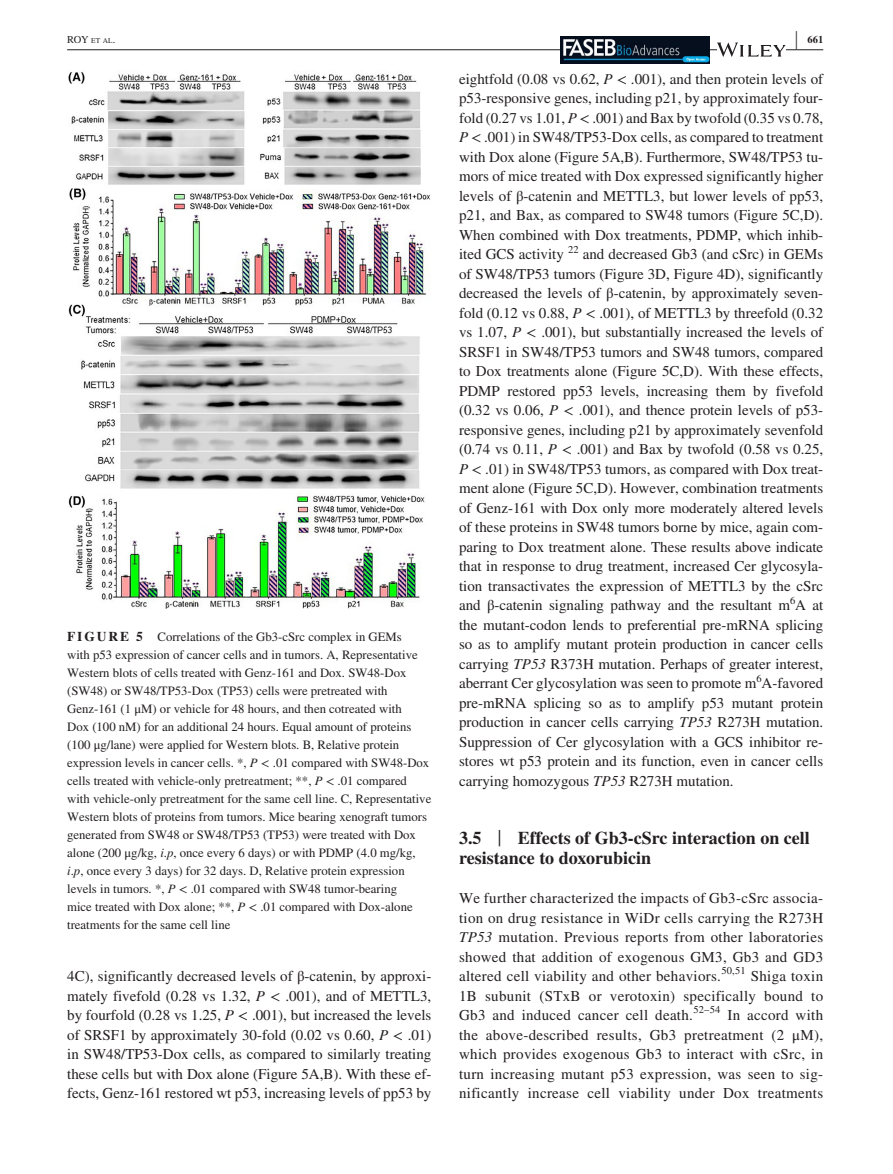
<style>
.page{position:relative;width:893px;height:1174px;background:#fff}
.page>*{position:absolute;margin:0;border:0;box-sizing:border-box;transform-origin:0 0}
.t1{font:700 25.95px "STIX";color:#231f20;scale:.36 1}
.t2{font:700 18px/19.5px "STIX";color:#231f20}
.t3{font:15px/19.5px "STIX";color:#231f20;text-align:justify}
.t4{font:12.75px/18px "STIX";color:#231f20}
.t5{font:10.5px "STIX";color:#231f20}
.t6{font:10.5px "STIX";color:#231f20}
.t7{font:700 10.5px "STIX";color:#231f20}
.s1{font-size:7.35px}
.s2{font-weight:700;font-size:13.5px}
.s3{font-style:italic}
.s4{color:#fff}
.s5{font-weight:400;font-size:23.7px}
</style>
<div class="page">
<hr style="left:67px;top:49px;width:756px;height:1px;background:#231f20">
<img style="left:560px;top:36px;width:149px;height:27px">
<svg style="left:717px;top:43px;width:69px;height:14px"></svg>
<img style="left:69px;top:72px;width:361px;height:536px">
<h1 class="t1" style="left:796px;top:25px;width:7px">|</h1>
<p class="t5" style="left:67px;top:32px;width:50px">ROY <span class="s1">et al</span>.</p>
<p class="t7" style="left:807px;top:33px;width:17px">661</p>
<p class="t4" style="left:67px;top:629px;width:366px"><span class="s2">FIGURE 5</span> Correlations of the Gb3-cSrc complex in GEMs<br>with p53 expression of cancer cells and in tumors. A, Representative Western blots of cells treated with Genz-161 and Dox. SW48-Dox (SW48) or SW48/TP53-Dox (TP53) cells were pretreated with Genz-161 (1 μM) or vehicle for 48 hours, and then cotreated with<br>Dox (100 nM) for an additional 24 hours. Equal amount of proteins (100 μg/lane) were applied for Western blots. B, Relative protein expression levels in cancer cells. *, <span class="s3">P</span> &lt; .01 compared with SW48-Dox cells treated with vehicle-only pretreatment; **, <span class="s3">P</span> &lt; .01 compared with vehicle-only pretreatment for the same cell line. C, Representative Western blots of proteins from tumors. Mice bearing xenograft tumors generated from SW48 or SW48/TP53 (TP53) were treated with Dox alone (200 μg/kg, <span class="s3">i</span>.<span class="s3">p</span>, once every 6 days) or with PDMP (4.0 mg/kg, <span class="s3">i</span>.<span class="s3">p</span>, once every 3 days) for 32 days. D, Relative protein expression levels in tumors. *, <span class="s3">P</span> &lt; .01 compared with SW48 tumor-bearing<br>mice treated with Dox alone; **, <span class="s3">P</span> &lt; .01 compared with Dox-alone treatments for the same cell line <span class="s4">[Colour figure can be viewed at</span></p>
<p class="t3" style="left:67px;top:967px;width:366px">4C), significantly decreased levels of β-catenin, by approxi&shy;mately fivefold (0.28 vs 1.32, <span class="s3">P</span> &lt; .001), and of METTL3, by fourfold (0.28 vs 1.25, <span class="s3">P</span> &lt; .001), but increased the levels of SRSF1 by approximately 30-fold (0.02 vs 0.60, <span class="s3">P</span> &lt; .01) in SW48/TP53-Dox cells, as compared to similarly treating these cells but with Dox alone (Figure 5A,B). With these ef&shy;fects, Genz-161 restored wt p53, increasing levels of pp53 by</p>
<p class="t3" style="left:459px;top:70px;width:366px">eightfold (0.08 vs 0.62, <span class="s3">P</span> &lt; .001), and then protein levels of p53-responsive genes, including p21, by approximately four&shy;fold (0.27 vs 1.01, <span class="s3">P</span> &lt; .001) and Bax by twofold (0.35 vs 0.78, <span class="s3">P</span> &lt; .001) in SW48/TP53-Dox cells, as compared to treatment with Dox alone (Figure 5A,B). Furthermore, SW48/TP53 tu&shy;mors of mice treated with Dox expressed significantly higher levels of β-catenin and METTL3, but lower levels of pp53, p21, and Bax, as compared to SW48 tumors (Figure 5C,D).<br>When combined with Dox treatments, PDMP, which inhib&shy;ited GCS activity <sup>22</sup> and decreased Gb3 (and cSrc) in GEMs of SW48/TP53 tumors (Figure 3D, Figure 4D), significantly decreased the levels of β-catenin, by approximately seven&shy;fold (0.12 vs 0.88, <span class="s3">P</span> &lt; .001), of METTL3 by threefold (0.32 vs 1.07, <span class="s3">P</span> &lt; .001), but substantially increased the levels of SRSF1 in SW48/TP53 tumors and SW48 tumors, compared to Dox treatments alone (Figure 5C,D). With these effects, PDMP restored pp53 levels, increasing them by fivefold (0.32 vs 0.06, <span class="s3">P</span> &lt; .001), and thence protein levels of p53- responsive genes, including p21 by approximately sevenfold (0.74 vs 0.11, <span class="s3">P</span> &lt; .001) and Bax by twofold (0.58 vs 0.25, <span class="s3">P</span> &lt; .01) in SW48/TP53 tumors, as compared with Dox treat&shy;ment alone (Figure 5C,D). However, combination treatments of Genz-161 with Dox only more moderately altered levels of these proteins in SW48 tumors borne by mice, again com&shy;paring to Dox treatment alone. These results above indicate that in response to drug treatment, increased Cer glycosyla&shy;tion transactivates the expression of METTL3 by the cSrc and β-catenin signaling pathway and the resultant m A at</p>
<p class="t6" style="left:790px;top:593px;width:7px">6</p>
<p class="t3" style="left:459px;top:616px;width:366px">the mutant-codon lends to preferential pre-mRNA splicing so as to amplify mutant protein production in cancer cells carrying <span class="s3">TP53</span> R373H mutation. Perhaps of greater interest, aberrant Cer glycosylation was seen to promote m A-favored</p>
<p class="t6" style="left:756px;top:671px;width:7px">6</p>
<p class="t3" style="left:459px;top:694px;width:366px">pre-mRNA splicing so as to amplify p53 mutant protein production in cancer cells carrying <span class="s3">TP53</span> R273H mutation.<br>Suppression of Cer glycosylation with a GCS inhibitor re&shy;stores wt p53 protein and its function, even in cancer cells carrying homozygous <span class="s3">TP53</span> R273H mutation.</p>
<p class="t2" style="left:459px;top:828px;width:352px">3.5 <span class="s5">|</span> Effects of Gb3-cSrc interaction on cell resistance to doxorubicin</p>
<p class="t3" style="left:459px;top:889px;width:366px">We further characterized the impacts of Gb3-cSrc associa&shy;tion on drug resistance in WiDr cells carrying the R273H <span class="s3">TP53</span> mutation. Previous reports from other laboratories showed that addition of exogenous GM3, Gb3 and GD3 altered cell viability and other behaviors.</p>
<p class="t6" style="left:721px;top:963px;width:26px">50,51</p>
<p class="t3" style="left:459px;top:967px;width:366px;text-indent:292px">Shiga toxin 1B subunit (STxB or verotoxin) specifically bound to Gb3 and induced cancer cell death.<sup>52–54</sup></p>
<p class="t3" style="left:459px;top:1006px;width:366px;text-indent:268px">In accord with the above-described results, Gb3 pretreatment (2 μM), which provides exogenous Gb3 to interact with cSrc, in turn increasing mutant p53 expression, was seen to sig&shy;nificantly increase cell viability under Dox treatments</p>
</div>
